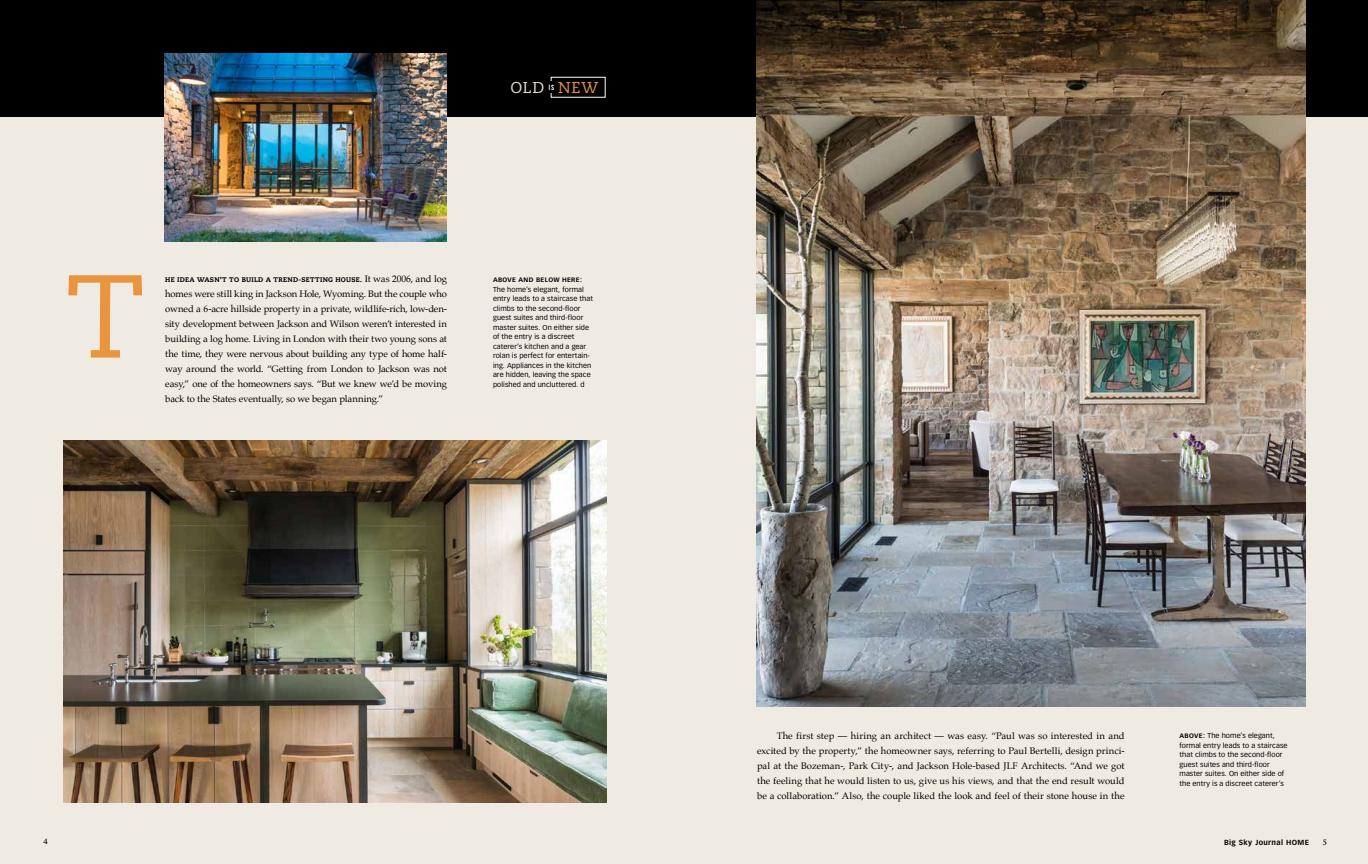
<style>
.page{position:relative;width:1368px;height:864px;background:#fff}
.page>*{position:absolute;margin:0;border:0;box-sizing:border-box;transform-origin:0 0}
.t1{font:117.5px "Caecilia";color:#e9943f}
.t2{font:15.7px "Caecilia";color:#e8ddcf}
.t3{font:9.5px/15px "Palatino";color:#000;text-align:justify}
.t4{font:700 7.2px "Vectora LH";color:#000}
.t5{font:700 7.2px "Trajan";color:#000}
.t6{font:7px/9.5px "Vectora LH";letter-spacing:.01em;color:#000}
.t7{font:800 6.7px "Caecilia";letter-spacing:.04em;color:#000}
.t8{font:700 6.3px "Vectora LH";letter-spacing:.05em;color:#000}
.s1{color:#e9943f}
.s2{font-family:"Palatino";font-weight:400;font-size:9.5px}
.s3{font-weight:700;font-size:6.3px}
</style>
<div class="page">
<div style="left:0;top:117px;width:1368px;height:747px;background:#efebe3"></div>
<div style="left:0;top:0;width:1368px;height:117px;background:#000"></div>
<img style="left:63px;top:440px;width:543px;height:363px">
<img style="left:756px;top:0;width:550px;height:707px">
<img style="left:164px;top:54px;width:282px;height:188px">
<h2 class="t2" style="left:511px;top:78px;width:89px">Old <sup>is</sup> <span class="s1">New</span></h2>
<h1 class="t1" style="left:66px;top:249px;width:80px">T</h1>
<p class="t7" style="left:165px;top:275px;width:283px">HE IDEA WASN’T TO BUILD A TREND-SETTING HOUSE. <span class="s2">It was 2006, and log</span></p>
<p class="t3" style="left:165px;top:286px;width:283px">homes were still king in Jackson Hole, Wyoming. But the couple who owned a 6-acre hillside property in a private, wildlife-rich, low-den&shy;sity development between Jackson and Wilson weren’t interested in building a log home. Living in London with their two young sons at the time, they were nervous about building any type of home half&shy;way around the world. “Getting from London to Jackson was not easy,” one of the homeowners says. “But we knew we’d be moving back to the States eventually, so we began planning.”</p>
<p class="t8" style="left:493px;top:276px;width:90px">ABOVE AND BELOW HERE:</p>
<p class="t6" style="left:493px;top:284px;width:101px">The home’s elegant, formal entry leads to a staircase that climbs to the second-floor guest suites and third-floor master suites. On either side of the entry is a discreet caterer’s kitchen and a gear rolan is perfect for entertain&shy;ing. Appliances in the kitchen are hidden, leaving the space polished and uncluttered. d</p>
<p class="t3" style="left:757px;top:728px;width:369px;text-indent:20px">The first step — hiring an architect — was easy. “Paul was so interested in and excited by the property,” the homeowner says, referring to Paul Bertelli, design princi&shy;pal at the Bozeman-, Park City-, and Jackson Hole-based JLF Architects. “And we got the feeling that he would listen to us, give us his views, and that the end result would be a collaboration.” Also, the couple liked the look and feel of their stone house in the</p>
<p class="t6" style="left:1180px;top:731px;width:110px"><span class="s3">ABOVE:</span> The home’s elegant, formal entry leads to a staircase that climbs to the second-floor guest suites and third-floor master suites. On either side of the entry is a discreet caterer’s</p>
<p class="t5" style="left:43px;top:837px;width:6px">4</p>
<p class="t4" style="left:1224px;top:838px;width:80px">BIG SKY JOURNAL HOME</p>
<p class="t5" style="left:1323px;top:838px;width:6px">5</p>
</div>
